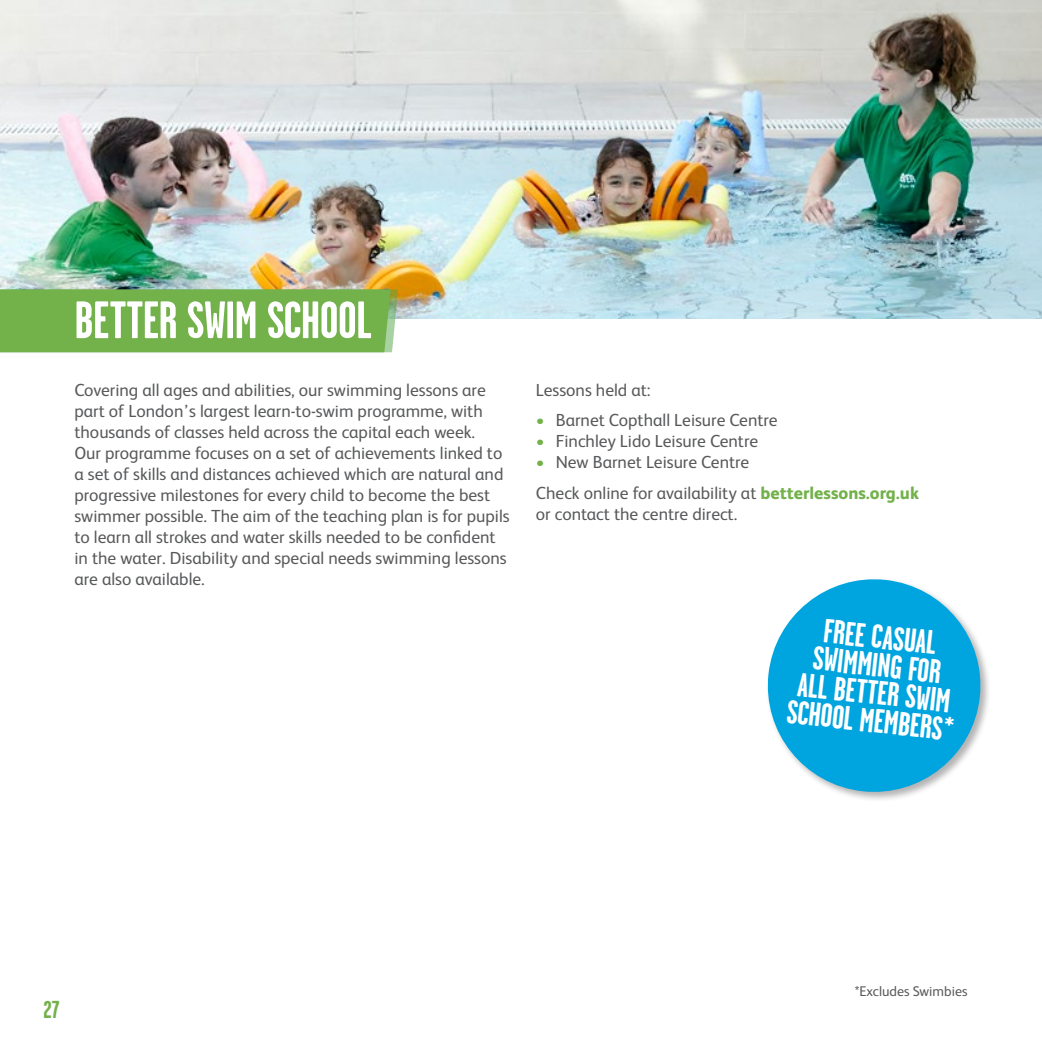
<style>
.page{position:relative;width:1042px;height:1042px;background:#fff}
.page>*{position:absolute;margin:0;border:0;box-sizing:border-box;transform-origin:0 0}
.t1{font:700 52.5px "Garage Gothic";letter-spacing:-.01em;color:#fff}
.t2{font:700 33.6px/28px "Garage Gothic";color:#fff;text-align:center}
.t3{font:700 24.5px "Garage Gothic";color:#73b14b}
.t4{font:17.5px/21px "FS Albert";color:#58595b}
.t5{font:14px "FS Albert";color:#58595b}
.s1{color:#73b14b}
.s2{font-weight:800;color:#73b14b}
</style>
<div class="page">
<img style="left:0;top:0;width:1042px;height:318px">
<div style="left:0;top:289px;width:398px;height:63px;background:#73b14b"></div>
<div style="left:765px;top:577px;width:226px;height:225px;background:#000;opacity:.3"></div>
<svg style="left:765px;top:577px;width:221px;height:220px;fill:#00a4df"></svg>
<h1 class="t1" style="left:74px;top:288px;width:299px">BETTER SWIM SCHOOL</h1>
<p class="t4" style="left:74px;top:378px;width:437px">Covering all ages and abilities, our swimming lessons are part of London’s largest learn-to-swim programme, with thousands of classes held across the capital each week.<br>Our programme focuses on a set of achievements linked to a set of skills and distances achieved which are natural and progressive milestones for every child to become the best swimmer possible. The aim of the teaching plan is for pupils to learn all strokes and water skills needed to be confident in the water. Disability and special needs swimming lessons are also available.</p>
<p class="t4" style="left:536px;top:378px;width:116px">Lessons held at:</p>
<p class="t4" style="left:536px;top:409px;width:243px"><span class="s1">•</span> Barnet Copthall Leisure Centre</p>
<p class="t4" style="left:536px;top:430px;width:224px"><span class="s1">•</span> Finchley Lido Leisure Centre</p>
<p class="t4" style="left:536px;top:446px;width:385px;line-height:31px"><span class="s1">•</span> New Barnet Leisure Centre<br>Check online for availability at <span class="s2">betterlessons.org.uk</span></p>
<p class="t4" style="left:536px;top:503px;width:203px">or contact the centre direct.</p>
<h2 class="t2" style="left:797px;top:613px;width:170px;rotate:6deg">FREE CASUAL<br>SWIMMING FOR<br>ALL BETTER SWIM<br>SCHOOL MEMBERS*</h2>
<h3 class="t3" style="left:44px;top:995px;width:18px">27</h3>
<p class="t5" style="left:854px;top:982px;width:114px">*Excludes Swimbies</p>
</div>
